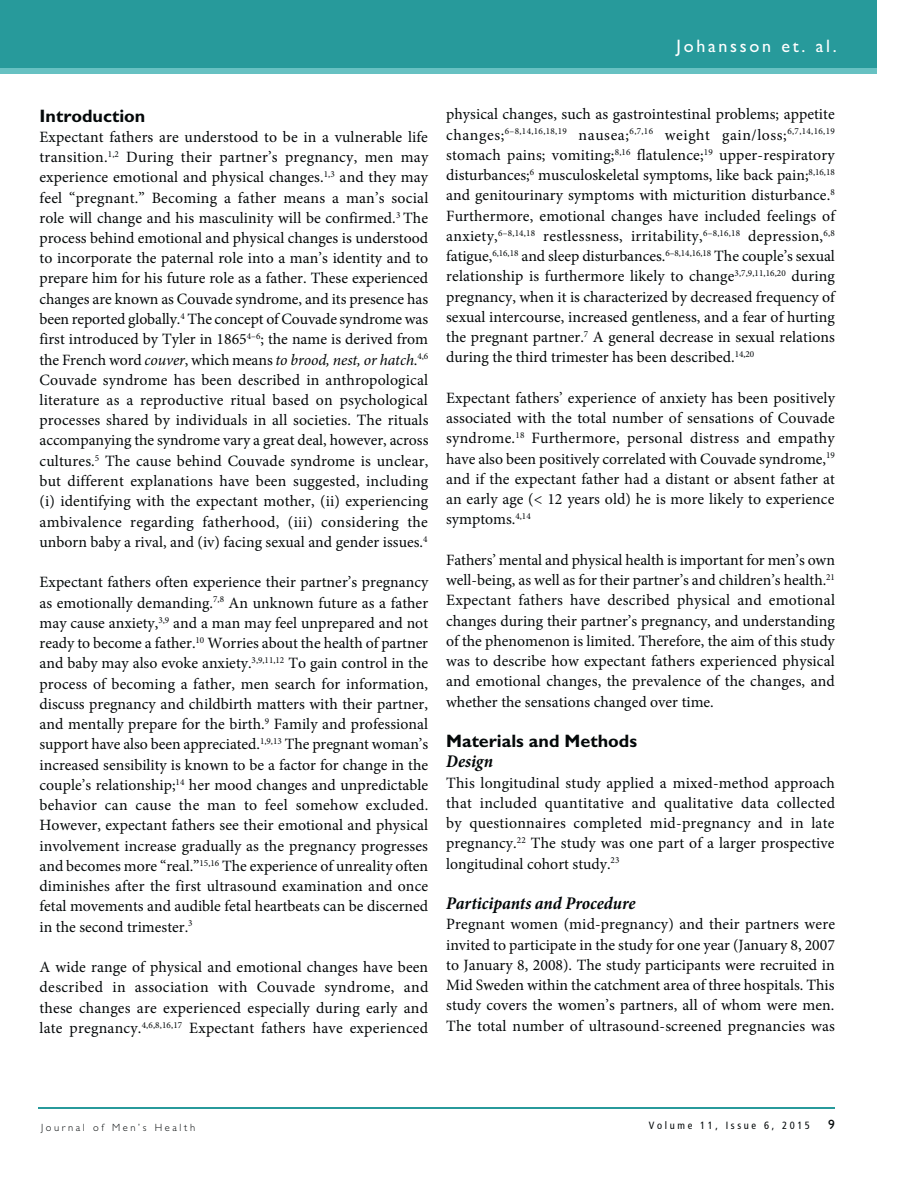
<style>
.page{position:relative;width:918px;height:1188px;background:#fff}
.page>*{position:absolute;margin:0;border:0;box-sizing:border-box;transform-origin:0 0}
.t1{font:700 18px "Gill Sans";color:#040809}
.t2{font:italic 700 condensed 18px "Minion Pro";color:#040809}
.t3{font:18px "Gill Sans";letter-spacing:.15em;color:#fff}
.t4{font:15.75px/20.2px "Minion Pro";letter-spacing:.005em;color:#040809;text-align:justify}
.t5{font:13.5px "Gill Sans";color:#040809}
.t6{font:300 10.5px "Gill Sans";letter-spacing:.25em;color:#040809}
.t7{font:condensed 10.5px "Frutiger";letter-spacing:.25em;color:#040809}
.t8{font:9.15px "Minion Pro";letter-spacing:.035em;color:#040809}
.s1{font-style:italic}
.s2{font-size:15.75px}
</style>
<div class="page">
<div style="left:0;top:64px;width:877px;height:10px;background:#67c1c2"></div>
<div style="left:0;top:0;width:877px;height:69px;background:#279a9b"></div>
<hr style="left:0;top:68px;width:877px;height:3px;background:#67c1c2">
<hr style="left:38px;top:1107px;width:797px;height:1px;background:#279a9b">
<p class="t3" style="left:677px;top:40px;width:162px">Johansson et. al.</p>
<p class="t3" style="left:702px;top:40px;width:71px">Habous</p>
<p class="t1" style="left:40px;top:109px;width:107px">Introduction</p>
<p class="t4" style="left:40px;top:128px;width:391px">Expectant fathers are understood to be in a vulnerable life transition.<sup>1,2</sup> During their partner’s pregnancy, men may experience emotional and physical changes.<sup>1,3</sup> and they may feel “pregnant.” Becoming a father means a man’s social role will change and his masculinity will be confirmed.<sup>3</sup> The process behind emotional and physical changes is understood to incorporate the paternal role into a man’s identity and to prepare him for his future role as a father. These experienced changes are known as Couvade syndrome, and its presence has been reported globally.<sup>4</sup> The concept of Couvade syndrome was first introduced by Tyler in 1865<sup>4–6</sup>; the name is derived from the French word <span class="s1">couver</span>, which means <span class="s1">to brood, nest, or hatch</span>.<sup>4,6<br></sup>Couvade syndrome has been described in anthropological literature as a reproductive ritual based on psychological processes shared by individuals in all societies. The rituals accompanying the syndrome vary a great deal, however, across cultures.<sup>5</sup> The cause behind Couvade syndrome is unclear, but different explanations have been suggested, including (i) identifying with the expectant mother, (ii) experiencing ambivalence regarding fatherhood, (iii) considering the unborn baby a rival, and (iv) facing sexual and gender issues.<sup>4</sup></p>
<p class="t4" style="left:40px;top:573px;width:390px">Expectant fathers often experience their partner’s pregnancy as emotionally demanding.<sup>7,8</sup> An unknown future as a father may cause anxiety,<sup>3,9</sup> and a man may feel unprepared and not ready to become a father.<sup>10</sup> Worries about the health of partner and baby may also evoke anxiety.<sup>3,9,11,12</sup> To gain control in the process of becoming a father, men search for information, discuss pregnancy and childbirth matters with their partner, and mentally prepare for the birth.<sup>9</sup> Family and professional support have also been appreciated.<sup>1,9,13</sup> The pregnant woman’s increased sensibility is known to be a factor for change in the couple’s relationship;<sup>14</sup> her mood changes and unpredictable behavior can cause the man to feel somehow excluded.<br>However, expectant fathers see their emotional and physical involvement increase gradually as the pregnancy progresses and becomes more “real.”<sup>15,16</sup> The experience of unreality often diminishes after the first ultrasound examination and once fetal movements and audible fetal heartbeats can be discerned in the second trimester.<sup>3</sup></p>
<p class="t4" style="left:40px;top:958px;width:390px">A wide range of physical and emotional changes have been described in association with Couvade syndrome, and these changes are experienced especially during early and late pregnancy.<sup>4,6,8,16,17</sup> Expectant fathers have experienced</p>
<p class="t4" style="left:446px;top:106px;width:390px">physical changes, such as gastrointestinal problems; appetite</p>
<p class="t8" style="left:446px;top:128px;width:390px"><span class="s2">changes;</span>6–8,14,16,18,19 <span class="s2">nausea;</span>6,7,16 <span class="s2">weight gain/loss;</span>6,7,14,16,19</p>
<p class="t4" style="left:446px;top:146px;width:390px">stomach pains; vomiting;<sup>8,16</sup> flatulence;<sup>19</sup> upper-respiratory disturbances;<sup>6</sup> musculoskeletal symptoms, like back pain;<sup>8,16,18 </sup>and genitourinary symptoms with micturition disturbance.<sup>8<br></sup>Furthermore, emotional changes have included feelings of anxiety,<sup>6–8,14,18</sup> restlessness, irritability,<sup>6–8,16,18</sup> depression,<sup>6,8 </sup>fatigue,<sup>6,16,18</sup> and sleep disturbances.<sup>6–8,14,16,18</sup> The couple’s sexual relationship is furthermore likely to change<sup>3,7,9,11,16,20</sup> during pregnancy, when it is characterized by decreased frequency of sexual intercourse, increased gentleness, and a fear of hurting the pregnant partner.<sup>7</sup> A general decrease in sexual relations during the third trimester has been described.<sup>14,20</sup></p>
<p class="t4" style="left:446px;top:389px;width:390px">Expectant fathers’ experience of anxiety has been positively associated with the total number of sensations of Couvade syndrome.<sup>18</sup> Furthermore, personal distress and empathy have also been positively correlated with Couvade syndrome,<sup>19 </sup>and if the expectant father had a distant or absent father at an early age (&lt; 12 years old) he is more likely to experience symptoms.<sup>4,14</sup></p>
<p class="t4" style="left:446px;top:551px;width:390px">Fathers’ mental and physical health is important for men’s own well-being, as well as for their partner’s and children’s health.<sup>21<br></sup>Expectant fathers have described physical and emotional changes during their partner’s pregnancy, and understanding of the phenomenon is limited. Therefore, the aim of this study was to describe how expectant fathers experienced physical and emotional changes, the prevalence of the changes, and whether the sensations changed over time.</p>
<p class="t1" style="left:446px;top:735px;width:192px">Materials and Methods</p>
<p class="t2" style="left:446px;top:755px;width:48px">Design</p>
<p class="t4" style="left:446px;top:774px;width:390px">This longitudinal study applied a mixed-method approach that included quantitative and qualitative data collected by questionnaires completed mid-pregnancy and in late pregnancy.<sup>22</sup> The study was one part of a larger prospective longitudinal cohort study.<sup>23</sup></p>
<p class="t2" style="left:446px;top:896px;width:191px">Participants and Procedure</p>
<p class="t4" style="left:446px;top:916px;width:390px">Pregnant women (mid-pregnancy) and their partners were invited to participate in the study for one year (January 8, 2007 to January 8, 2008). The study participants were recruited in Mid Sweden within the catchment area of three hospitals. This study covers the women’s partners, all of whom were men.<br>The total number of ultrasound-screened pregnancies was</p>
<p class="t6" style="left:41px;top:1124px;width:156px">Journal of Men’s Health</p>
<p class="t7" style="left:649px;top:1121px;width:163px">Volume 11, Issue 6, 2015</p>
<p class="t5" style="left:828px;top:1120px;width:8px">9</p>
</div>
